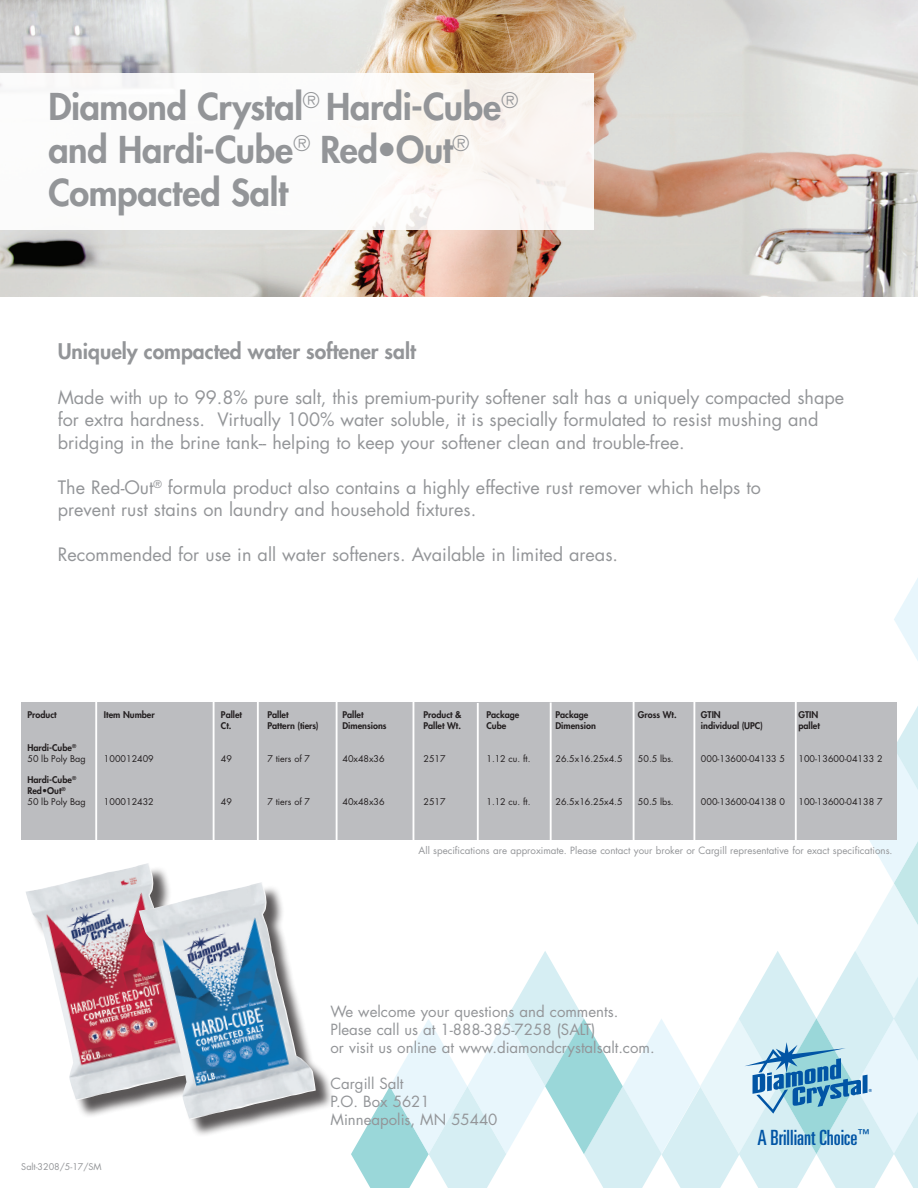
<style>
.page{position:relative;width:918px;height:1188px;background:#fff}
.page>*{position:absolute;margin:0;border:0;box-sizing:border-box;transform-origin:0 0}
.t1{font:800 36px/43.2px "Futura Std";letter-spacing:-.01em;color:#939598}
.t2{font:800 21px "Futura Std";color:#939598}
.t3{font:ultra-condensed 21px "Univers";color:#0155a5}
.copy{font:18px/22.5px "Futura Std";color:#939598}
.copy-2{font:15px/18px "Futura Std";color:#939598}
.copy-3{font:9.75px "Futura Std";color:#939598}
.t4{font:9px "Futura Std";color:#231f20}
.t5{font:800 9px "Futura Std";color:#231f20}
.t6{font:9px "Futura Std";color:#939598}
.t7{font:700 4.35px "Helvetica";color:#0155a5}
</style>
<div class="page">
<div style="left:21px;top:703px;width:876px;height:137px;background:#bcbdc0"></div>
<hr style="left:95px;top:702px;width:2px;height:139px;background:#fff">
<hr style="left:213px;top:702px;width:2px;height:139px;background:#fff">
<hr style="left:257px;top:702px;width:2px;height:139px;background:#fff">
<hr style="left:336px;top:700px;width:2px;height:141px;background:#fff">
<img style="left:0;top:0;width:918px;height:297px">
<div style="left:0;top:73px;width:594px;height:157px;background:#fff"></div>
<div style="left:28px;top:866px;width:193px;height:252px;background:#231f20;opacity:.75"></div>
<img style="left:26px;top:863px;width:177px;height:237px">
<svg style="left:351px;top:578px;width:567px;height:610px"></svg>
<div style="left:142px;top:885px;width:192px;height:252px;background:#231f20;opacity:.75"></div>
<img style="left:139px;top:882px;width:177px;height:237px">
<p class="t1" style="left:48px;top:85px;width:471px">Diamond Crystal<sup>®</sup> Hardi-Cube<sup>® </sup>and Hardi-Cube<sup>®</sup> Red•Out<sup>®</sup></p>
<p class="t1" style="left:48px;top:171px;width:241px">Compacted Salt</p>
<p class="t2" style="left:58px;top:338px;width:360px">Uniquely compacted water softener salt</p>
<p class="copy" style="left:58px;top:386px;width:788px">Made with up to 99.8% pure salt, this premium-purity softener salt has a uniquely compacted shape for extra hardness. Virtually 100% water soluble, it is specially formulated to resist mushing and bridging in the brine tank-- helping to keep your softener clean and trouble-free.</p>
<p class="copy" style="left:58px;top:476px;width:705px">The Red-Out<sup>®</sup> formula product also contains a highly effective rust remover which helps to prevent rust stains on laundry and household fixtures.</p>
<p class="copy" style="left:58px;top:543px;width:562px">Recommended for use in all water softeners. Available in limited areas.</p>
<p class="t5" style="left:27px;top:709px;width:31px">Product</p>
<p class="t5" style="left:104px;top:709px;width:52px">Item Number</p>
<p class="t5" style="left:221px;top:709px;width:23px">Pallet</p>
<p class="t5" style="left:267px;top:709px;width:23px">Pallet</p>
<p class="t5" style="left:342px;top:709px;width:23px">Pallet</p>
<p class="t5" style="left:423px;top:709px;width:40px">Product &amp;</p>
<p class="t5" style="left:486px;top:709px;width:35px">Package</p>
<p class="t5" style="left:555px;top:709px;width:35px">Package</p>
<p class="t5" style="left:638px;top:709px;width:40px">Gross Wt.</p>
<p class="t5" style="left:701px;top:709px;width:21px">GTIN</p>
<p class="t5" style="left:798px;top:709px;width:21px">GTIN</p>
<p class="t5" style="left:221px;top:720px;width:12px">Ct.</p>
<p class="t5" style="left:267px;top:720px;width:53px">Pattern (tiers)</p>
<p class="t5" style="left:342px;top:720px;width:46px">Dimensions</p>
<p class="t5" style="left:423px;top:720px;width:39px">Pallet Wt.</p>
<p class="t5" style="left:486px;top:720px;width:21px">Cube</p>
<p class="t5" style="left:555px;top:720px;width:42px">Dimension</p>
<p class="t5" style="left:701px;top:720px;width:63px">individual (UPC)</p>
<p class="t5" style="left:798px;top:720px;width:23px">pallet</p>
<p class="t5" style="left:27px;top:742px;width:50px">Hardi-Cube<sup>®</sup></p>
<p class="t4" style="left:27px;top:752px;width:60px">50 lb Poly Bag</p>
<p class="t4" style="left:104px;top:752px;width:51px">100012409</p>
<p class="t4" style="left:221px;top:752px;width:13px">49</p>
<p class="t4" style="left:267px;top:752px;width:44px">7 tiers of 7</p>
<p class="t4" style="left:342px;top:752px;width:44px">40x48x36</p>
<p class="t4" style="left:423px;top:752px;width:24px">2517</p>
<p class="t4" style="left:486px;top:752px;width:46px">1.12 cu. ft.</p>
<p class="t4" style="left:555px;top:752px;width:69px">26.5x16.25x4.5</p>
<p class="t4" style="left:638px;top:752px;width:37px">50.5 lbs.</p>
<p class="t4" style="left:701px;top:752px;width:86px">000-13600-04133 5</p>
<p class="t4" style="left:798px;top:752px;width:86px">100-13600-04133 2</p>
<p class="t5" style="left:27px;top:774px;width:50px">Hardi-Cube<sup>®</sup></p>
<p class="t5" style="left:27px;top:785px;width:40px">Red•Out<sup>®</sup></p>
<p class="t4" style="left:27px;top:796px;width:60px">50 lb Poly Bag</p>
<p class="t4" style="left:104px;top:796px;width:51px">100012432</p>
<p class="t4" style="left:221px;top:796px;width:13px">49</p>
<p class="t4" style="left:267px;top:796px;width:44px">7 tiers of 7</p>
<p class="t4" style="left:342px;top:796px;width:44px">40x48x36</p>
<p class="t4" style="left:423px;top:796px;width:24px">2517</p>
<p class="t4" style="left:486px;top:796px;width:46px">1.12 cu. ft.</p>
<p class="t4" style="left:555px;top:796px;width:69px">26.5x16.25x4.5</p>
<p class="t4" style="left:638px;top:796px;width:37px">50.5 lbs.</p>
<p class="t4" style="left:701px;top:796px;width:86px">000-13600-04138 0</p>
<p class="t4" style="left:798px;top:796px;width:86px">100-13600-04138 7</p>
<p class="copy-3" style="left:419px;top:844px;width:475px">All specifications are approximate. Please contact your broker or Cargill representative for exact specifications.</p>
<p class="t6" style="left:21px;top:1161px;width:82px">Salt-3208/5-17/SM</p>
<p class="copy-2" style="left:331px;top:1003px;width:326px">We welcome your questions and comments.<br>Please call us at 1-888-385-7258 (SALT)<br>or visit us online at www.diamondcrystalsalt.com.</p>
<p class="copy-2" style="left:331px;top:1075px;width:168px">Cargill Salt<br>P.O. Box 5621<br>Minneapolis, MN 55440</p>
<p class="t7" style="left:869px;top:1087px;width:5px">®</p>
<p class="t3" style="left:757px;top:1126px;width:114px">A Brilliant Choice<sup>™</sup></p>
</div>
